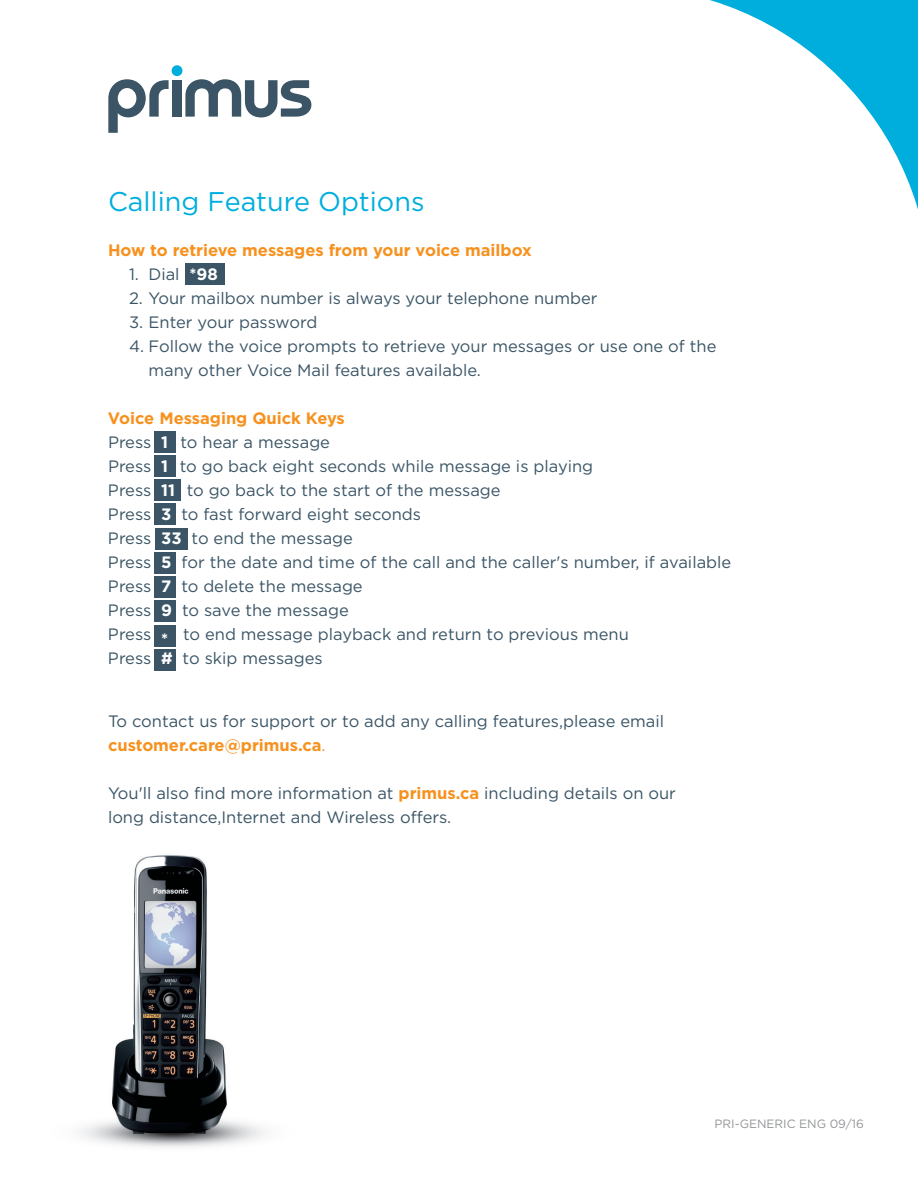
<style>
.page{position:relative;width:918px;height:1188px;background:#fff}
.page>*{position:absolute;margin:0;border:0;box-sizing:border-box;transform-origin:0 0}
.t1{font:27px "Gotham";color:#00aede}
.t2{font:16.5px/24px "Gotham";color:#3b5566}
.t3{font:700 16.5px "Gotham";color:#f6911e}
.t4{font:12px "Gotham";color:#939598}
.s1{font-weight:700;color:#fff}
.s2{font-weight:700;color:#f6911e}
.s3{color:#f6911e}
</style>
<div class="page">
<div style="left:172px;top:65px;width:10px;height:11px;background:#00aede;border-radius:50%"></div>
<svg style="left:108px;top:79px;width:61px;height:54px"></svg>
<div style="left:172px;top:80px;width:10px;height:37px;background:#3b5566"></div>
<svg style="left:185px;top:79px;width:126px;height:38px"></svg>
<svg style="left:710px;top:0;width:208px;height:209px"></svg>
<div style="left:185px;top:263px;width:40px;height:22px;background:#3b5566"></div>
<div style="left:155px;top:431px;width:21px;height:22px;background:#3b5566"></div>
<div style="left:155px;top:455px;width:21px;height:22px;background:#3b5566"></div>
<div style="left:155px;top:504px;width:21px;height:21px;background:#3b5566"></div>
<div style="left:155px;top:552px;width:21px;height:22px;background:#3b5566"></div>
<div style="left:155px;top:576px;width:21px;height:22px;background:#3b5566"></div>
<div style="left:155px;top:600px;width:21px;height:22px;background:#3b5566"></div>
<div style="left:155px;top:625px;width:21px;height:22px;background:#3b5566"></div>
<div style="left:155px;top:649px;width:21px;height:22px;background:#3b5566"></div>
<div style="left:155px;top:479px;width:26px;height:22px;background:#3b5566"></div>
<div style="left:155px;top:528px;width:32px;height:22px;background:#3b5566"></div>
<img style="left:80px;top:855px;width:185px;height:292px">
<h1 class="t1" style="left:108px;top:185px;width:318px">Calling Feature Options</h1>
<p class="t3" style="left:108px;top:241px;width:425px">How to retrieve messages from your voice mailbox</p>
<p class="t2" style="left:129px;top:262px;width:90px">1. Dial <span class="s1">*98</span></p>
<p class="t2" style="left:129px;top:286px;width:470px">2. Your mailbox number is always your telephone number</p>
<p class="t2" style="left:129px;top:310px;width:190px">3. Enter your password</p>
<p class="t2" style="left:148px;top:334px;width:570px;text-indent:-19px">4. Follow the voice prompts to retrieve your messages or use one of the many other Voice Mail features available.</p>
<p class="t2" style="left:108px;top:406px;width:625px"><span class="s2">Voice Messaging Quick Keys<br></span>Press <span class="s1">1</span> to hear a message<br>Press <span class="s1">1</span> to go back eight seconds while message is playing<br>Press <span class="s1">11</span> to go back to the start of the message<br>Press <span class="s1">3</span> to fast forward eight seconds<br>Press <span class="s1">33</span> to end the message<br>Press <span class="s1">5</span> for the date and time of the call and the caller's number, if available Press <span class="s1">7</span> to delete the message<br>Press <span class="s1">9</span> to save the message<br>Press <span class="s1">*</span> to end message playback and return to previous menu<br>Press <span class="s1">#</span> to skip messages</p>
<p class="t2" style="left:108px;top:709px;width:558px">To contact us for support or to add any calling features,please email <span class="s2">customer.care@primus.ca</span><span class="s3">.</span></p>
<p class="t2" style="left:108px;top:781px;width:569px">You'll also find more information at <span class="s2">primus.ca</span> including details on our long distance,Internet and Wireless offers.</p>
<p class="t4" style="left:715px;top:1117px;width:151px">PRI-GENERIC ENG 09/16</p>
</div>
